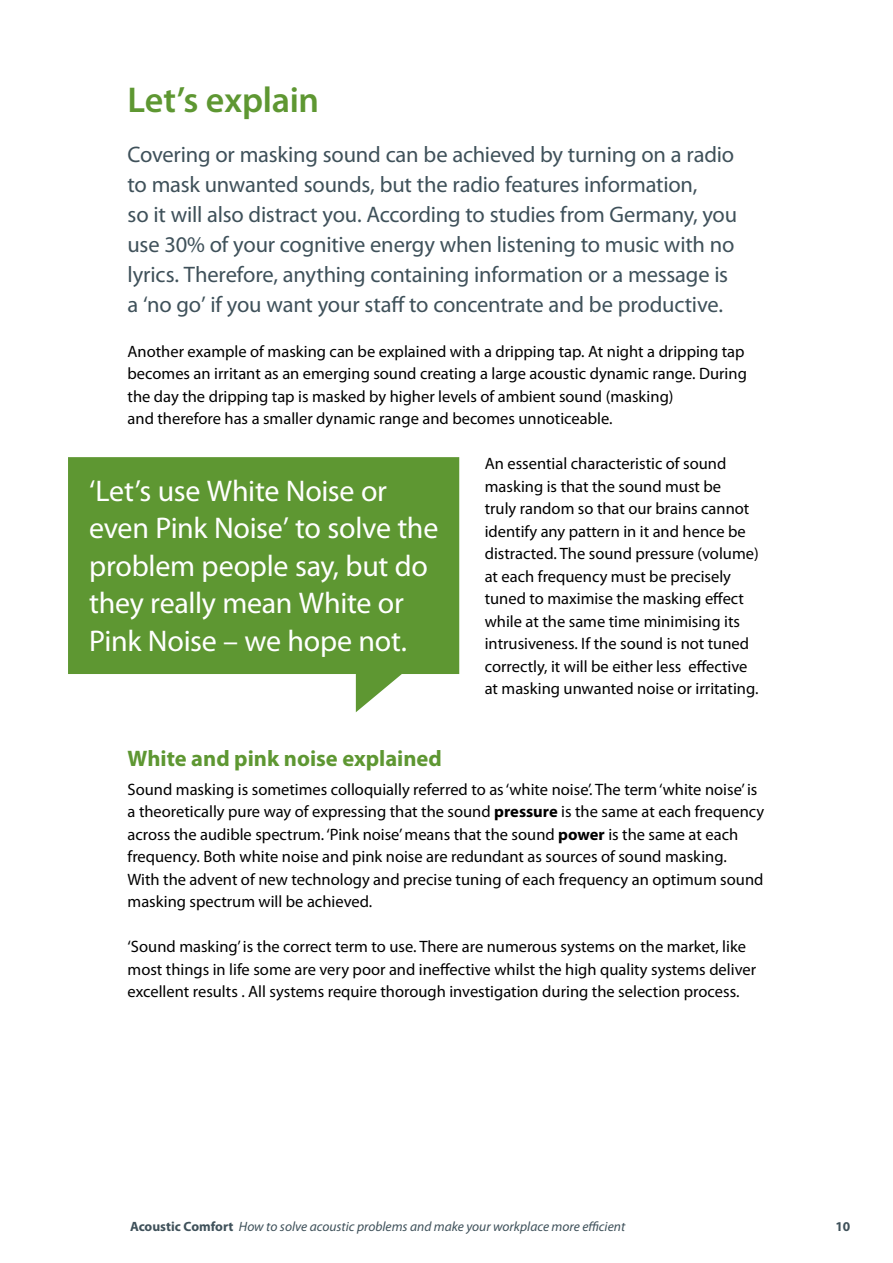
<style>
.page{position:relative;width:893px;height:1263px;background:#fff}
.page>*{position:absolute;margin:0;border:0;box-sizing:border-box;transform-origin:0 0}
.t1{font:600 36px "Myriad Pro";letter-spacing:-.005em;color:#5e9732}
.t2{font:30px/37.5px "Myriad Pro";letter-spacing:-.01em;color:#fff}
.t3{font:22.5px/30px "Myriad Pro";letter-spacing:-.01em;color:#3f515a}
.t4{font:700 22.5px "Myriad Pro";color:#5e9732}
.t5{font:16.5px/22.5px "Myriad Pro";color:#000}
.t6{font:italic 13.5px "Myriad Pro";color:#3f515a}
.t7{font:700 13.5px "Myriad Pro";color:#3f515a}
.s1{font-weight:700}
.s2{font-weight:700;font-style:normal}
</style>
<div class="page">
<svg style="left:68px;top:457px;width:391px;height:255px;background:#74a54e"></svg>
<h1 class="t1" style="left:128px;top:77px;width:193px">Let’s explain</h1>
<p class="t3" style="left:128px;top:139px;width:611px">Covering or masking sound can be achieved by turning on a radio to mask unwanted sounds, but the radio features information,<br>so it will also distract you. According to studies from Germany, you use 30% of your cognitive energy when listening to music with no lyrics. Therefore, anything containing information or a message is a ‘no go’ if you want your staff to concentrate and be productive.</p>
<p class="t5" style="left:128px;top:339px;width:621px">Another example of masking can be explained with a dripping tap. At night a dripping tap becomes an irritant as an emerging sound creating a large acoustic dynamic range. During the day the dripping tap is masked by higher levels of ambient sound (masking)<br>and therefore has a smaller dynamic range and becomes unnoticeable.</p>
<p class="t5" style="left:485px;top:452px;width:275px">An essential characteristic of sound masking is that the sound must be<br>truly random so that our brains cannot identify any pattern in it and hence be distracted. The sound pressure (volume) at each frequency must be precisely tuned to maximise the masking effect while at the same time minimising its intrusiveness. If the sound is not tuned correctly, it will be either less effective at masking unwanted noise or irritating.</p>
<h2 class="t2" style="left:89px;top:472px;width:351px">‘Let’s use White Noise or even Pink Noise’ to solve the problem people say, but do they really mean White or<br>Pink Noise – we hope not.</h2>
<h3 class="t4" style="left:128px;top:744px;width:316px">White and pink noise explained</h3>
<p class="t5" style="left:128px;top:777px;width:638px">Sound masking is sometimes colloquially referred to as ‘white noise’. The term ‘white noise’ is a theoretically pure way of expressing that the sound <span class="s1">pressure</span> is the same at each frequency across the audible spectrum. ‘Pink noise’ means that the sound <span class="s1">power</span> is the same at each frequency. Both white noise and pink noise are redundant as sources of sound masking.<br>With the advent of new technology and precise tuning of each frequency an optimum sound masking spectrum will be achieved.</p>
<p class="t5" style="left:128px;top:935px;width:630px">‘Sound masking’ is the correct term to use. There are numerous systems on the market, like most things in life some are very poor and ineffective whilst the high quality systems deliver excellent results . All systems require thorough investigation during the selection process.</p>
<p class="t6" style="left:130px;top:1218px;width:497px"><span class="s2">Acoustic Comfort</span> How to solve acoustic problems and make your workplace more efficient</p>
<p class="t7" style="left:835px;top:1217px;width:16px">10</p>
</div>
